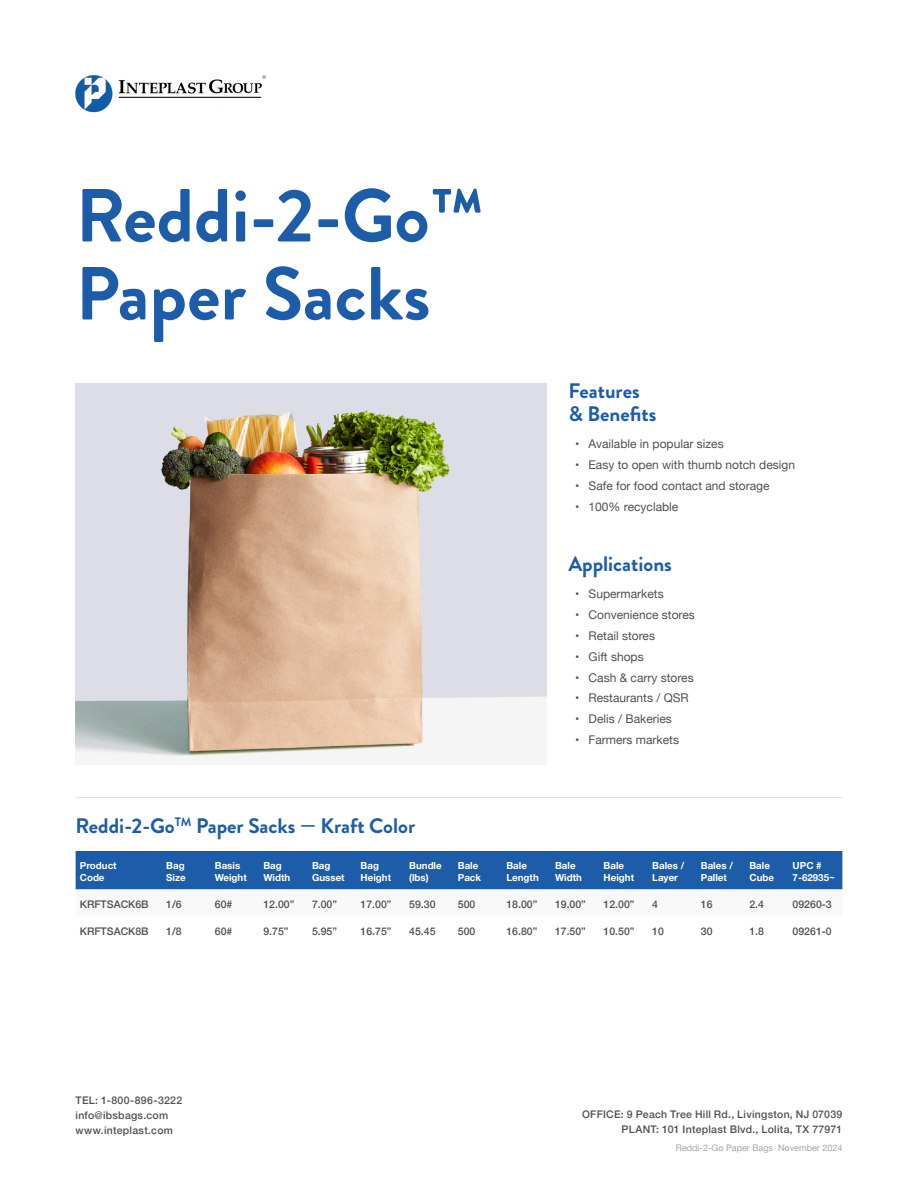
<style>
.page{position:relative;width:918px;height:1188px;background:#fff}
.page>*{position:absolute;margin:0;border:0;box-sizing:border-box;transform-origin:0 0}
.t1{font:700 75px "Brandon Grotesque";color:#1c5ca9}
.Subheaders_-_Bullete{font:700 21px "Brandon Grotesque";color:#1c5ca9}
.t2{font:12px "Helvetica Neue";color:#4f5151}
.t3{font:500 10.5px/15px "Helvetica Neue";letter-spacing:.015em;color:#4f5151;text-align:right}
.t4{font:700 9.75px/12px "Helvetica Neue";color:#fff}
.t5{font:9px "Helvetica Neue";color:#a7a4a4}
.s1{color:#515151}
</style>
<div class="page">
<img style="left:75px;top:75px;width:191px;height:38px">
<div style="left:76px;top:851px;width:766px;height:39px;background:#1c5ca9"></div>
<hr style="left:76px;top:797px;width:766px;height:1px;background:#e1e3e8">
<img style="left:76px;top:384px;width:471px;height:373px">
<p class="t1" style="left:76px;top:163px;width:410px">Reddi-2-Go™</p>
<p class="t1" style="left:76px;top:241px;width:356px">Paper Sacks</p>
<p class="Subheaders_-_Bullete" style="left:568px;top:376px;width:73px">Features</p>
<p class="Subheaders_-_Bullete" style="left:568px;top:399px;width:90px">&amp; Benefits</p>
<p class="t2" style="left:575px;top:435px;width:150px"><span class="s1">•</span> Available in popular sizes</p>
<p class="t2" style="left:575px;top:456px;width:222px"><span class="s1">•</span> Easy to open with thumb notch design</p>
<p class="t2" style="left:575px;top:477px;width:196px"><span class="s1">•</span> Safe for food contact and storage</p>
<p class="t2" style="left:575px;top:498px;width:105px"><span class="s1">•</span> 100% recyclable</p>
<p class="Subheaders_-_Bullete" style="left:568px;top:549px;width:105px">Applications</p>
<p class="t2" style="left:575px;top:585px;width:90px"><span class="s1">•</span> Supermarkets</p>
<p class="t2" style="left:575px;top:606px;width:121px"><span class="s1">•</span> Convenience stores</p>
<p class="t2" style="left:575px;top:627px;width:81px"><span class="s1">•</span> Retail stores</p>
<p class="t2" style="left:575px;top:648px;width:70px"><span class="s1">•</span> Gift shops</p>
<p class="t2" style="left:575px;top:669px;width:120px"><span class="s1">•</span> Cash &amp; carry stores</p>
<p class="t2" style="left:575px;top:689px;width:115px"><span class="s1">•</span> Restaurants / QSR</p>
<p class="t2" style="left:575px;top:710px;width:98px"><span class="s1">•</span> Delis / Bakeries</p>
<p class="t2" style="left:575px;top:731px;width:105px"><span class="s1">•</span> Farmers markets</p>
<p class="Subheaders_-_Bullete" style="left:76px;top:811px;width:341px">Reddi-2-Go<sup>TM</sup> Paper Sacks — Kraft Color</p>
<p class="t4" style="left:80px;top:860px;width:38px">Product</p>
<p class="t4" style="left:80px;top:872px;width:26px">Code</p>
<p class="t4" style="left:166px;top:860px;width:21px">Bag<br>Size</p>
<p class="t4" style="left:215px;top:860px;width:27px">Basis</p>
<p class="t4" style="left:215px;top:872px;width:33px">Weight</p>
<p class="t4" style="left:263px;top:860px;width:28px">Bag<br>Width</p>
<p class="t4" style="left:312px;top:860px;width:34px">Bag<br>Gusset</p>
<p class="t4" style="left:361px;top:860px;width:32px">Bag<br>Height</p>
<p class="t4" style="left:409px;top:860px;width:34px">Bundle</p>
<p class="t4" style="left:409px;top:872px;width:21px">(lbs)</p>
<p class="t4" style="left:458px;top:860px;width:22px">Bale</p>
<p class="t4" style="left:458px;top:872px;width:25px">Pack</p>
<p class="t4" style="left:506px;top:860px;width:34px">Bale<br>Length</p>
<p class="t4" style="left:555px;top:860px;width:28px">Bale<br>Width</p>
<p class="t4" style="left:604px;top:860px;width:32px">Bale<br>Height</p>
<p class="t4" style="left:652px;top:860px;width:34px">Bales /<br>Layer</p>
<p class="t4" style="left:701px;top:860px;width:34px">Bales /<br>Pallet</p>
<p class="t4" style="left:749px;top:860px;width:26px">Bale<br>Cube</p>
<p class="t4" style="left:793px;top:860px;width:31px">UPC #</p>
<p class="t4" style="left:793px;top:872px;width:44px">7-62935~</p>
<p class="t3" style="left:80px;top:896px;width:70px">KRFTSACK6B</p>
<p class="t3" style="left:166px;top:896px;width:17px">1/6</p>
<p class="t3" style="left:215px;top:896px;width:19px">60#</p>
<p class="t3" style="left:263px;top:896px;width:32px">12.00”</p>
<p class="t3" style="left:312px;top:896px;width:27px">7.00”</p>
<p class="t3" style="left:361px;top:896px;width:32px">17.00”</p>
<p class="t3" style="left:409px;top:896px;width:28px">59.30</p>
<p class="t3" style="left:458px;top:896px;width:19px">500</p>
<p class="t3" style="left:506px;top:896px;width:32px">18.00”</p>
<p class="t3" style="left:555px;top:896px;width:32px">19.00”</p>
<p class="t3" style="left:604px;top:896px;width:32px">12.00”</p>
<p class="t3" style="left:652px;top:896px;width:7px">4</p>
<p class="t3" style="left:701px;top:896px;width:13px">16</p>
<p class="t3" style="left:749px;top:896px;width:16px">2.4</p>
<p class="t3" style="left:793px;top:896px;width:41px">09260-3</p>
<p class="t3" style="left:80px;top:923px;width:70px">KRFTSACK8B</p>
<p class="t3" style="left:166px;top:923px;width:17px">1/8</p>
<p class="t3" style="left:215px;top:923px;width:19px">60#</p>
<p class="t3" style="left:263px;top:923px;width:27px">9.75”</p>
<p class="t3" style="left:312px;top:923px;width:27px">5.95”</p>
<p class="t3" style="left:361px;top:923px;width:32px">16.75”</p>
<p class="t3" style="left:409px;top:923px;width:28px">45.45</p>
<p class="t3" style="left:458px;top:923px;width:19px">500</p>
<p class="t3" style="left:506px;top:923px;width:32px">16.80”</p>
<p class="t3" style="left:555px;top:923px;width:32px">17.50”</p>
<p class="t3" style="left:604px;top:923px;width:32px">10.50”</p>
<p class="t3" style="left:652px;top:923px;width:13px">10</p>
<p class="t3" style="left:701px;top:923px;width:13px">30</p>
<p class="t3" style="left:749px;top:923px;width:16px">1.8</p>
<p class="t3" style="left:793px;top:923px;width:41px">09261-0</p>
<p class="t3" style="left:76px;top:1092px;width:108px;text-align:left">TEL: 1-800-896-3222 info@ibsbags.com www.inteplast.com</p>
<p class="t3" style="left:582px;top:1105px;width:262px">OFFICE: 9 Peach Tree Hill Rd., Livingston, NJ 07039<br>PLANT: 101 Inteplast Blvd., Lolita, TX 77971</p>
<p class="t5" style="left:676px;top:1142px;width:168px">Reddi-2-Go Paper Bags November 2024</p>
</div>
